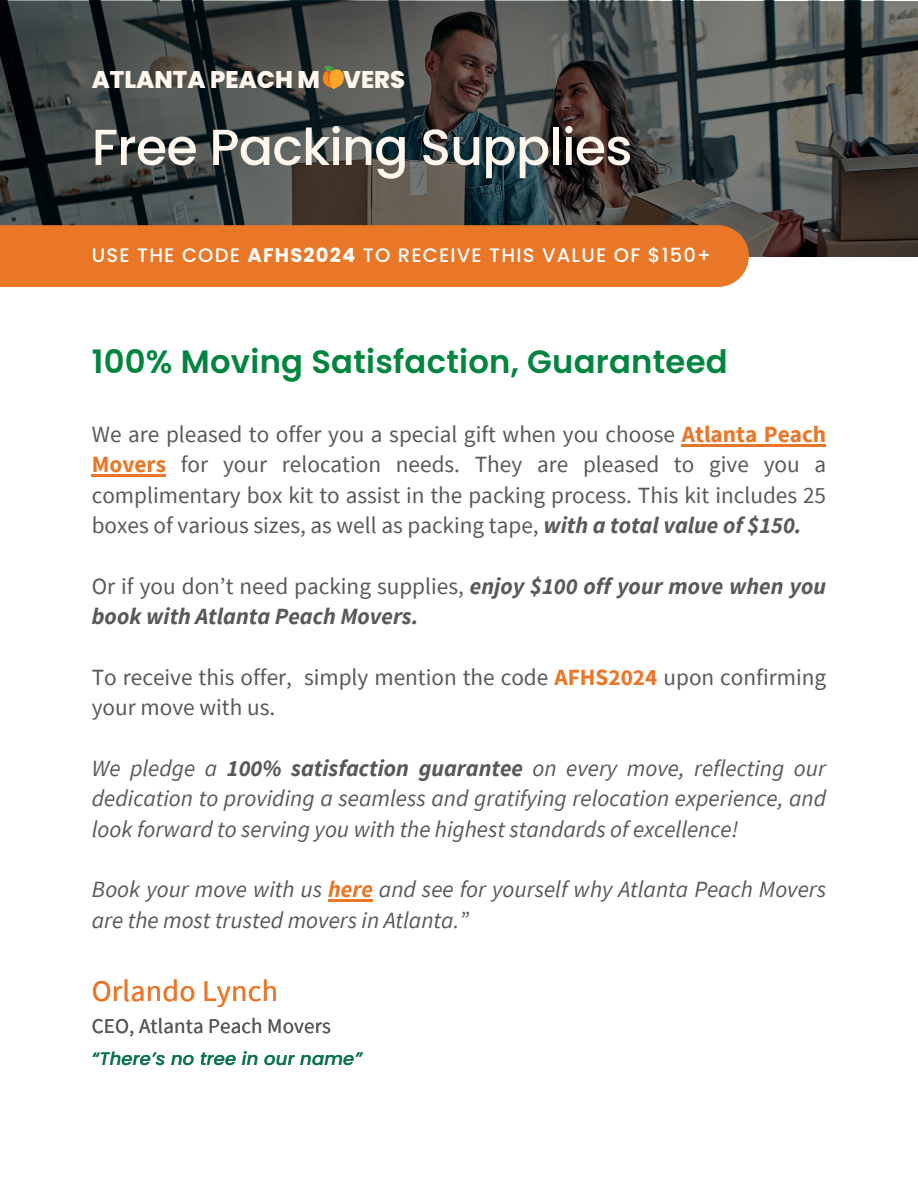
<style>
.page{position:relative;width:918px;height:1188px;background:#fff}
.page>*{position:absolute;margin:0;border:0;box-sizing:border-box;transform-origin:0 0}
.t1{font:500 50.7px "Poppins";letter-spacing:-.015em;color:#fff6ed}
.t2{font:600 32.25px "Poppins";letter-spacing:.01em;color:#00853f}
.t3{font:30px "Source Sans Pro";letter-spacing:.01em;color:#ea7627}
.t4{font:800 24px "Poppins";color:#fff6ed}
.t5{font:23.25px/30.3px "Source Sans Pro";color:#58595b;text-align:justify}
.t6{font:italic 23.25px/30.3px "Source Sans Pro";color:#58595b;text-align:justify}
.t7{font:italic 700 23.25px/30.3px "Source Sans Pro";color:#58595b}
.t8{font:21px "Source Sans Pro";letter-spacing:.01em;color:#58595b}
.t9{font:500 19.5px "Poppins";letter-spacing:.06em;color:#fff}
.t10{font:italic 500 18px "Poppins";letter-spacing:.01em;color:#0c714d}
.s1{font-weight:700}
.s2{font-weight:700;color:#ea7627}
.s3{font-weight:700;font-style:italic}
.s4{font-weight:400;font-style:normal}
</style>
<div class="page">
<svg style="left:0;top:1px;width:918px;height:255px;background:#434644"></svg>
<div style="left:0;top:225px;width:749px;height:62px;background:#ea7627"></div>
<hr style="left:682px;top:444px;width:144px;height:2px;background:#ea7627">
<hr style="left:92px;top:474px;width:74px;height:3px;background:#ea7627">
<hr style="left:328px;top:900px;width:45px;height:2px;background:#ea7627">
<svg style="left:323px;top:64px;width:21px;height:25px"></svg>
<h4 class="t4" style="left:92px;top:62px;width:315px">ATLANTA PEACH M VERS</h4>
<p class="t1" style="left:92px;top:112px;width:542px">Free Packing Supplies</p>
<p class="t9" style="left:92px;top:241px;width:621px">USE THE CODE <span class="s1">AFHS2024</span> TO RECEIVE THIS VALUE OF $150+</p>
<h3 class="t2" style="left:92px;top:339px;width:637px">100% Moving Satisfaction, Guaranteed</h3>
<h1 class="t5" style="left:92px;top:418px;width:736px">We are pleased to offer you a special gift when you choose <span class="s2">Atlanta Peach Movers</span> for your relocation needs. They are pleased to give you a complimentary box kit to assist in the packing process. This kit includes 25 boxes of various sizes, as well as packing tape, <span class="s3">with a total value of $150.</span></h1>
<h5 class="t7" style="left:92px;top:570px;width:736px"><span class="s4">Or if you don’t need packing supplies,</span> enjoy $100 off your move when you book with Atlanta Peach Movers.</h5>
<h2 class="t5" style="left:92px;top:661px;width:736px">To receive this offer, simply mention the code <span class="s2">AFHS2024</span> upon confirming your move with us.</h2>
<h4 class="t6" style="left:92px;top:752px;width:736px">We pledge a <span class="s1">100% satisfaction guarantee</span> on every move, reflecting our dedication to providing a seamless and gratifying relocation experience, and look forward to serving you with the highest standards of excellence!</h4>
<h4 class="t6" style="left:92px;top:874px;width:736px">Book your move with us <span class="s2">here</span> and see for yourself why Atlanta Peach Movers are the most trusted movers in Atlanta.”</h4>
<h4 class="t3" style="left:92px;top:972px;width:188px">Orlando Lynch</h4>
<h4 class="t8" style="left:92px;top:1012px;width:241px">CEO, Atlanta Peach Movers</h4>
<h4 class="t10" style="left:92px;top:1046px;width:272px">“There’s no tree in our name”</h4>
</div>
